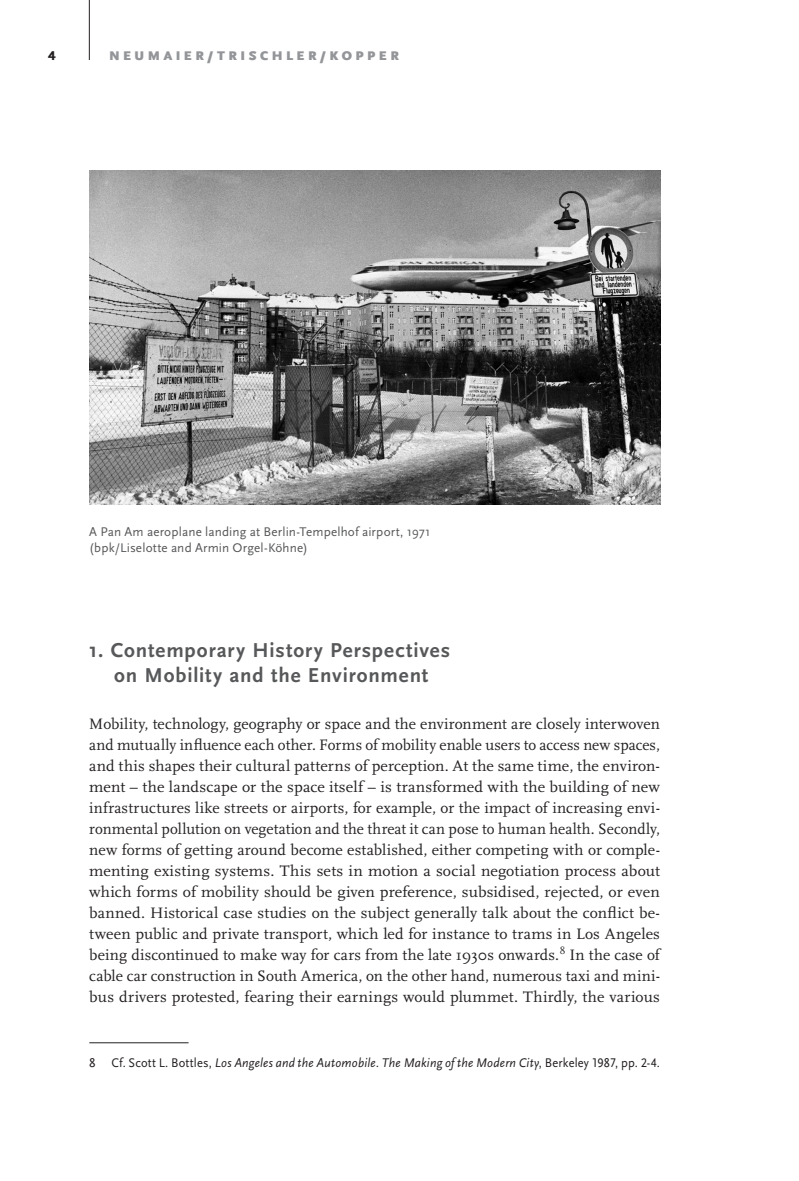
<style>
.page{position:relative;width:799px;height:1181px;background:#fff}
.page>*{position:absolute;margin:0;border:0;box-sizing:border-box;transform-origin:0 0}
._5__Zwischenüberschr{font:700 21px/24.5px "Scala Sans Pro";letter-spacing:.04em;color:#57585a;text-align:center}
._6__1__Fließtext_ohn{font:15.75px/21px "Scala Pro";letter-spacing:.02em;color:#231f20;text-align:justify}
._10__Fußnotentext{font:italic 13.12px "Scala Sans Pro";letter-spacing:.02em;color:#231f20;scale:.95 1}
._7__Bildunterschrift{font:13.12px "Scala Sans Pro";letter-spacing:.01em;color:#57585a}
._8_1__Kopfzeile_link{font:900 13.12px "Scala Sans Pro";letter-spacing:.265em;color:#939598}
.t1{font:900 13.12px "Scala Sans Pro";color:#231f20}
.s1{font-style:normal}
</style>
<div class="page">
<hr style="left:89px;top:0;width:1px;height:60px;background:#231f20">
<hr style="left:89px;top:1042px;width:100px;height:1px;background:#231f20">
<img style="left:89px;top:171px;width:571px;height:333px">
<p class="t1" style="left:48px;top:48px;width:9px">4</p>
<p class="_8_1__Kopfzeile_link" style="left:109px;top:48px;width:291px">NEUMAIER/TRISCHLER/KOPPER</p>
<p class="_7__Bildunterschrift" style="left:89px;top:524px;width:342px">A Pan Am aeroplane landing at Berlin-Tempelhof airport, 1971</p>
<p class="_7__Bildunterschrift" style="left:89px;top:540px;width:220px">(bpk/Liselotte and Armin Orgel-Köhne)</p>
<p class="_5__Zwischenüberschr" style="left:89px;top:638px;width:362px">1. Contemporary History Perspectives on Mobility and the Environment</p>
<p class="_6__1__Fließtext_ohn" style="left:89px;top:713px;width:572px">Mobility, technology, geography or space and the environment are closely interwoven and mutually influence each other. Forms of mobility enable users to access new spaces, and this shapes their cultural patterns of perception. At the same time, the environ&shy;ment – the landscape or the space itself – is transformed with the building of new infrastructures like streets or airports, for example, or the impact of increasing envi&shy;ronmental pollution on vegetation and the threat it can pose to human health. Secondly, new forms of getting around become established, either competing with or comple&shy;menting existing systems. This sets in motion a social negotiation process about which forms of mobility should be given preference, subsidised, rejected, or even banned. Historical case studies on the subject generally talk about the conflict be&shy;tween public and private transport, which led for instance to trams in Los Angeles being discontinued to make way for cars from the late 1930s onwards.<sup>8</sup> In the case of cable car construction in South America, on the other hand, numerous taxi and mini&shy;bus drivers protested, fearing their earnings would plummet. Thirdly, the various</p>
<p class="_10__Fußnotentext" style="left:89px;top:1055px;width:602px"><span class="s1">8 Cf. Scott L. Bottles,</span> Los Angeles and the Automobile. The Making of the Modern City<span class="s1">, Berkeley 1987, pp. 2-4.</span></p>
</div>
